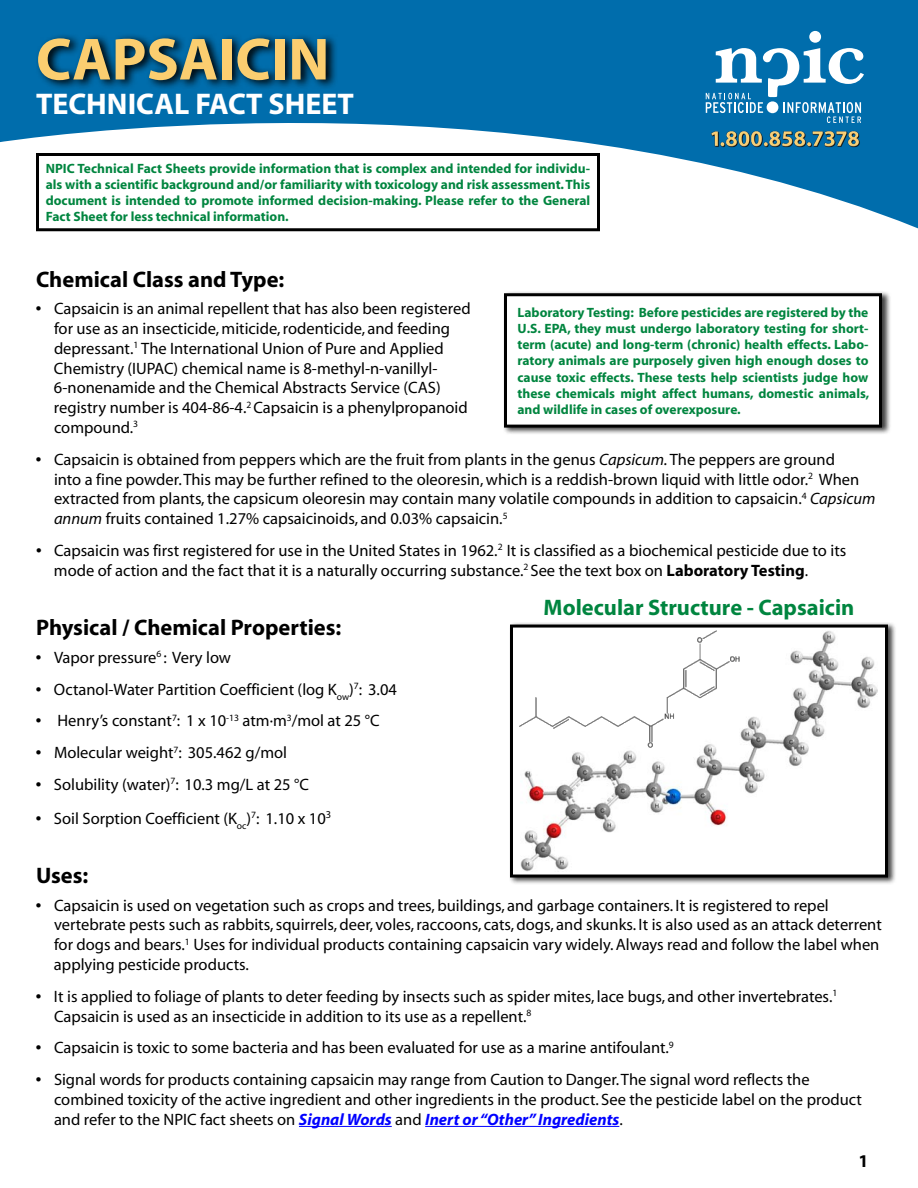
<style>
.page{position:relative;width:918px;height:1188px;background:#fff}
.page>*{position:absolute;margin:0;border:0;box-sizing:border-box;transform-origin:0 0}
.t1{font:700 60px "Myriad";color:#fbce70}
.t2{font:700 30px "Myriad";color:#fff}
.t3{font:700 22.5px "Myriad";color:#000}
.t4{font:700 22.5px "Myriad";color:#00853f}
.t5{font:700 18px "Myriad";color:#000}
.t6{font:16.5px/19.8px "Myriad";color:#000}
.t7{font:700 13.5px/16.2px "Myriad";color:#00853f;text-align:justify}
.s1{font-weight:700}
.s2{font-style:italic}
.s3{font-weight:700;font-style:italic;color:#00f}
</style>
<div class="page">
<svg style="left:0;top:0;width:918px;height:228px;fill:#006dac"></svg>
<svg style="left:706px;top:31px;width:158px;height:57px"></svg>
<svg style="left:35px;top:32px;width:304px;height:58px;background:#004871"></svg>
<img style="left:680px;top:88px;width:216px;height:108px">
<hr style="left:299px;top:1126px;width:93px;height:1px;background:#00f">
<hr style="left:425px;top:1126px;width:194px;height:1px;background:#00f">
<div style="left:36px;top:153px;width:564px;height:78px;border:3px solid #000"></div>
<div style="left:503px;top:290px;width:388px;height:145px;background:#000;opacity:.75"></div>
<div style="left:506px;top:295px;width:374px;height:131px;background:#fff"></div>
<div style="left:504px;top:293px;width:378px;height:135px;border:3px solid #000"></div>
<div style="left:509px;top:622px;width:388px;height:263px;background:#000;opacity:.75"></div>
<div style="left:512px;top:626px;width:374px;height:250px;background:#fff"></div>
<img style="left:520px;top:631px;width:358px;height:241px">
<div style="left:510px;top:625px;width:378px;height:253px;border:3px solid #000"></div>
<img style="left:519px;top:630px;width:223px;height:119px">
<h1 class="t1" style="left:36px;top:28px;width:295px">CAPSAICIN</h1>
<h2 class="t2" style="left:36px;top:88px;width:319px">TECHNICAL FACT SHEET</h2>
<p class="t7" style="left:46px;top:161px;width:546px">NPIC Technical Fact Sheets provide information that is complex and intended for individu&shy;als with a scientific background and/or familiarity with toxicology and risk assessment. This document is intended to promote informed decision-making. Please refer to the General Fact Sheet for less technical information.</p>
<h3 class="t3" style="left:36px;top:268px;width:250px">Chemical Class and Type:</h3>
<p class="t6" style="left:54px;top:299px;width:418px;text-indent:-18px"><span class="s1">•</span> Capsaicin is an animal repellent that has also been registered for use as an insecticide, miticide, rodenticide, and feeding depressant.<sup>1</sup> The International Union of Pure and Applied Chemistry (IUPAC) chemical name is 8-methyl-n-vanillyl-6-nonenamide and the Chemical Abstracts Service (CAS) registry number is 404-86-4.<sup>2</sup> Capsaicin is a phenylpropanoid compound.<sup>3</sup></p>
<p class="t6" style="left:54px;top:450px;width:823px;text-indent:-18px"><span class="s1">•</span> Capsaicin is obtained from peppers which are the fruit from plants in the genus <span class="s2">Capsicum.</span> The peppers are ground<br>into a fine powder. This may be further refined to the oleoresin, which is a reddish-brown liquid with little odor.<sup>2</sup> When extracted from plants, the capsicum oleoresin may contain many volatile compounds in addition to capsaicin.<sup>4</sup> <span class="s2">Capsicum annum</span> fruits contained 1.27% capsaicinoids, and 0.03% capsaicin.<sup>5</sup></p>
<p class="t6" style="left:54px;top:541px;width:794px;text-indent:-18px"><span class="s1">•</span> Capsaicin was first registered for use in the United States in 1962.<sup>2</sup> It is classified as a biochemical pesticide due to its mode of action and the fact that it is a naturally occurring substance.<sup>2</sup> See the text box on <span class="s1">Laboratory Testing</span>.</p>
<h3 class="t3" style="left:36px;top:616px;width:307px">Physical / Chemical Properties:</h3>
<p class="t6" style="left:36px;top:648px;width:197px"><span class="s1">•</span> Vapor pressure<sup>6</sup> : Very low</p>
<p class="t6" style="left:36px;top:680px;width:362px"><span class="s1">•</span> Octanol-Water Partition Coefficient (log K<sub>ow</sub>)<sup>7</sup>: 3.04</p>
<p class="t6" style="left:36px;top:712px;width:345px"><span class="s1">•</span> Henry’s constant<sup>7</sup>: 1 x 10<sup>-13</sup> atm·m<sup>3</sup>/mol at 25 °C</p>
<p class="t6" style="left:36px;top:743px;width:253px"><span class="s1">•</span> Molecular weight<sup>7</sup>: 305.462 g/mol</p>
<p class="t6" style="left:36px;top:775px;width:274px"><span class="s1">•</span> Solubility (water)<sup>7</sup>: 10.3 mg/L at 25 °C</p>
<p class="t6" style="left:36px;top:809px;width:297px"><span class="s1">•</span> Soil Sorption Coefficient (K<sub>oc</sub>)<sup>7</sup>: 1.10 x 10<sup>3</sup></p>
<h3 class="t3" style="left:36px;top:864px;width:54px">Uses:</h3>
<p class="t6" style="left:54px;top:896px;width:829px;text-indent:-18px"><span class="s1">•</span> Capsaicin is used on vegetation such as crops and trees, buildings, and garbage containers. It is registered to repel vertebrate pests such as rabbits, squirrels, deer, voles, raccoons, cats, dogs, and skunks. It is also used as an attack deterrent for dogs and bears.<sup>1</sup> Uses for individual products containing capsaicin vary widely. Always read and follow the label when applying pesticide products.</p>
<p class="t6" style="left:54px;top:987px;width:785px;text-indent:-18px"><span class="s1">•</span> It is applied to foliage of plants to deter feeding by insects such as spider mites, lace bugs, and other invertebrates.<sup>1<br></sup>Capsaicin is used as an insecticide in addition to its use as a repellent.<sup>8</sup></p>
<p class="t6" style="left:36px;top:1039px;width:639px"><span class="s1">•</span> Capsaicin is toxic to some bacteria and has been evaluated for use as a marine antifoulant.<sup>9</sup></p>
<p class="t6" style="left:54px;top:1070px;width:809px;text-indent:-18px"><span class="s1">•</span> Signal words for products containing capsaicin may range from Caution to Danger. The signal word reflects the combined toxicity of the active ingredient and other ingredients in the product. See the pesticide label on the product and refer to the NPIC fact sheets on <span class="s3">Signal Words</span> and <span class="s3">Inert or “Other” Ingredients</span>.</p>
<p class="t7" style="left:518px;top:305px;width:353px">Laboratory Testing: Before pesticides are registered by the U.S. EPA, they must undergo laboratory testing for short&shy;term (acute) and long-term (chronic) health effects. Labo&shy;ratory animals are purposely given high enough doses to cause toxic effects. These tests help scientists judge how these chemicals might affect humans, domestic animals, and wildlife in cases of overexposure.</p>
<h3 class="t4" style="left:544px;top:596px;width:312px">Molecular Structure - Capsaicin</h3>
<p class="t5" style="left:859px;top:1151px;width:11px">1</p>
</div>
